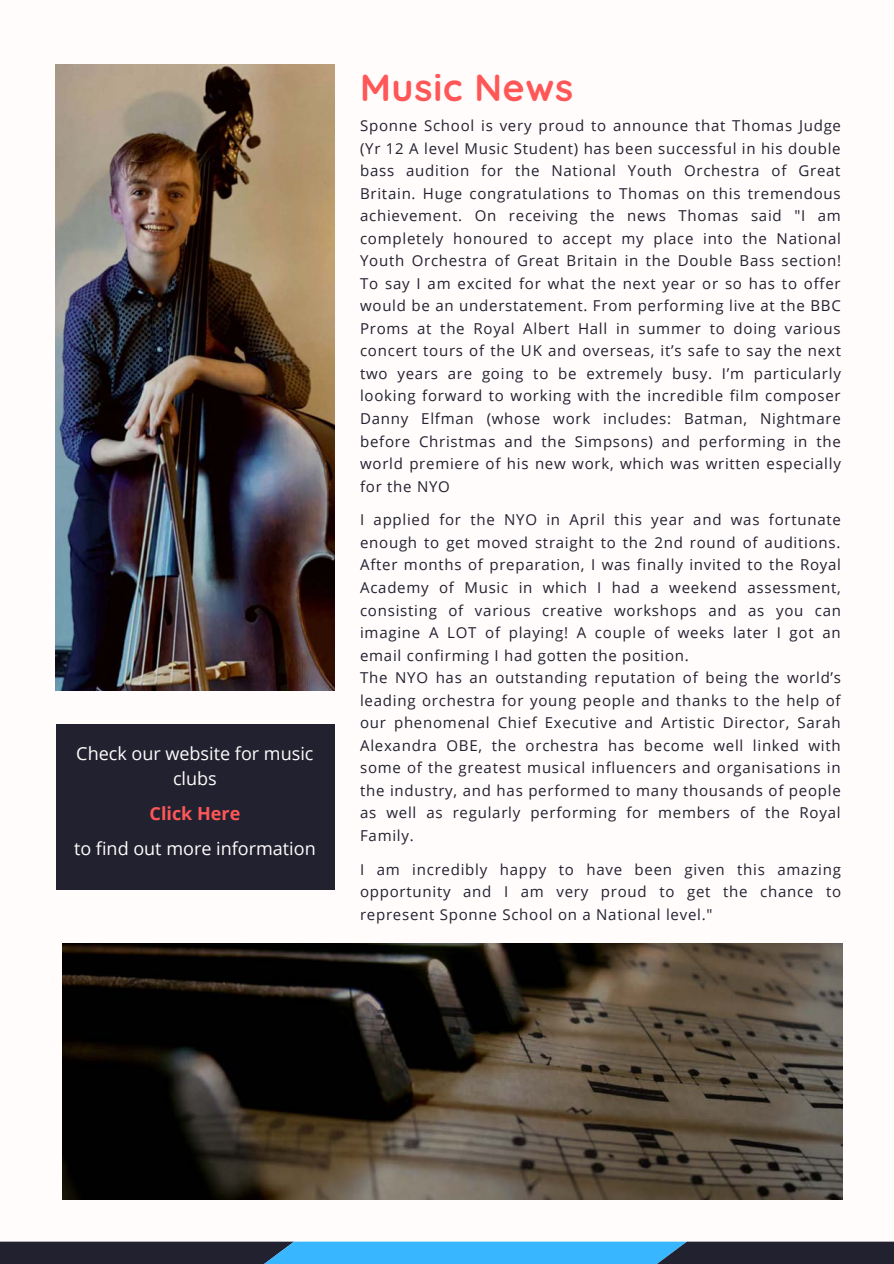
<style>
.page{position:relative;width:894px;height:1264px;background:#fff}
.page>*{position:absolute;margin:0;border:0;box-sizing:border-box;transform-origin:0 0}
.t1{font:700 37.65px "Quicksand";letter-spacing:.02em;color:#ff5757}
.t2{font:18px/25px "Open Sans";color:#fffcfb;text-align:center}
.t3{font:700 18px "Open Sans";color:#ff5757}
.t4{font:15px/22.5px "Open Sans";letter-spacing:.05em;color:#222130;text-align:justify}
</style>
<div class="page">
<div style="left:0;top:0;width:893px;height:1263px;background:#fffcfb"></div>
<svg style="left:0;top:1241px;width:893px;height:22px;background:#32678e"></svg>
<img style="left:62px;top:943px;width:779px;height:256px">
<div style="left:56px;top:724px;width:278px;height:165px;background:#222130"></div>
<img style="left:56px;top:65px;width:278px;height:625px">
<p class="t2" style="left:76px;top:740px;width:238px">Check our website for music clubs</p>
<p class="t3" style="left:149px;top:800px;width:92px">Click Here</p>
<p class="t2" style="left:74px;top:835px;width:243px">to find out more information</p>
<p class="t1" style="left:360px;top:64px;width:214px">Music News</p>
<p class="t4" style="left:360px;top:114px;width:482px">Sponne School is very proud to announce that Thomas Judge (Yr 12 A level Music Student) has been successful in his double bass audition for the National Youth Orchestra of Great Britain. Huge congratulations to Thomas on this tremendous achievement. On receiving the news Thomas said "I am completely honoured to accept my place into the National Youth Orchestra of Great Britain in the Double Bass section!<br>To say I am excited for what the next year or so has to offer would be an understatement. From performing live at the BBC Proms at the Royal Albert Hall in summer to doing various concert tours of the UK and overseas, it’s safe to say the next two years are going to be extremely busy. I’m particularly looking forward to working with the incredible film composer Danny Elfman (whose work includes: Batman, Nightmare before Christmas and the Simpsons) and performing in the world premiere of his new work, which was written especially for the NYO</p>
<p class="t4" style="left:360px;top:508px;width:482px">I applied for the NYO in April this year and was fortunate enough to get moved straight to the 2nd round of auditions.<br>After months of preparation, I was finally invited to the Royal Academy of Music in which I had a weekend assessment, consisting of various creative workshops and as you can imagine A LOT of playing! A couple of weeks later I got an email confirming I had gotten the position.</p>
<p class="t4" style="left:360px;top:666px;width:482px">The NYO has an outstanding reputation of being the world’s leading orchestra for young people and thanks to the help of our phenomenal Chief Executive and Artistic Director, Sarah Alexandra OBE, the orchestra has become well linked with some of the greatest musical influencers and organisations in the industry, and has performed to many thousands of people as well as regularly performing for members of the Royal Family.</p>
<p class="t4" style="left:360px;top:857px;width:482px">I am incredibly happy to have been given this amazing opportunity and I am very proud to get the chance to represent Sponne School on a National level."</p>
</div>
